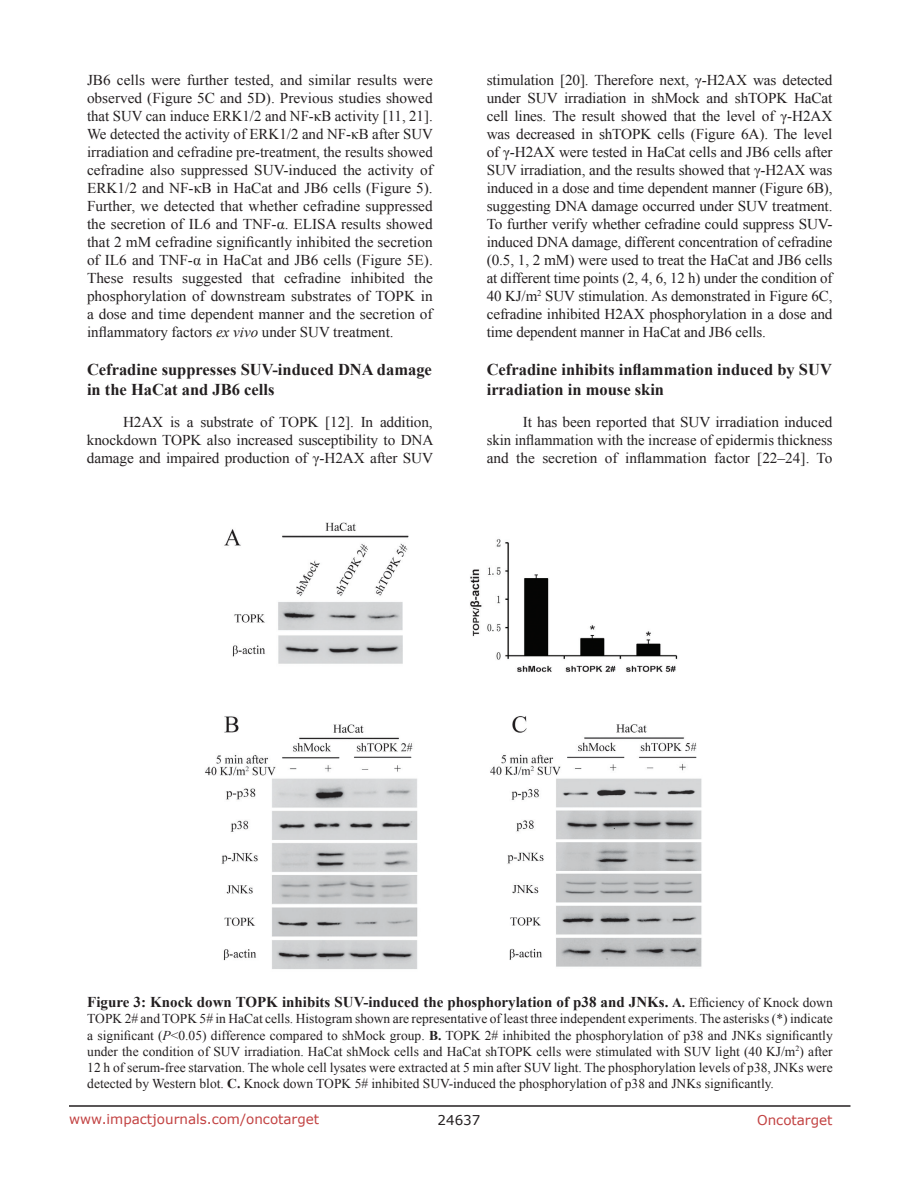
<style>
.page{position:relative;width:918px;height:1188px;background:#fff}
.page>*{position:absolute;margin:0;border:0;box-sizing:border-box;transform-origin:0 0}
.t1{font:700 16.5px/19.8px "Times New Roman";color:#231f20}
.t2{font:15px/18px "Times New Roman";letter-spacing:-.01em;color:#231f20;text-align:justify}
.t3{font:700 15px "Times New Roman";color:#231f20}
.t4{font:13.5px/16.2px "Times New Roman";color:#231f20;text-align:justify}
.t5{font:13.5px "Verdana";color:#c24141}
.t6{font:13.5px "Verdana";color:#231f20}
.s1{font-style:italic}
.s2{font-size:13.5px}
.s3{font-weight:400;font-size:13.5px}
.s4{font-weight:700}
</style>
<div class="page">
<hr style="left:69px;top:1105px;width:781px;height:2px;background:#231f20">
<img style="left:205px;top:522px;width:497px;height:447px">
<p class="t2" style="left:87px;top:71px;width:348px">JB6 cells were further tested, and similar results were observed (Figure 5C and 5D). Previous studies showed that SUV can induce ERK1/2 and NF-κB activity [11, 21].<br>We detected the activity of ERK1/2 and NF-κB after SUV irradiation and cefradine pre-treatment, the results showed cefradine also suppressed SUV-induced the activity of ERK1/2 and NF-κB in HaCat and JB6 cells (Figure 5).<br>Further, we detected that whether cefradine suppressed the secretion of IL6 and TNF-α. ELISA results showed that 2 mM cefradine significantly inhibited the secretion of IL6 and TNF-α in HaCat and JB6 cells (Figure 5E).<br>These results suggested that cefradine inhibited the phosphorylation of downstream substrates of TOPK in a dose and time dependent manner and the secretion of inflammatory factors <span class="s1">ex vivo</span> under SUV treatment.</p>
<p class="t1" style="left:87px;top:359px;width:346px">Cefradine suppresses SUV-induced DNA damage in the HaCat and JB6 cells</p>
<p class="t2" style="left:87px;top:412px;width:348px;text-indent:36px">H2AX is a substrate of TOPK [12]. In addition, knockdown TOPK also increased susceptibility to DNA damage and impaired production of γ-H2AX after SUV</p>
<p class="t2" style="left:487px;top:71px;width:347px">stimulation [20]. Therefore next, γ-H2AX was detected under SUV irradiation in shMock and shTOPK HaCat cell lines. The result showed that the level of γ-H2AX was decreased in shTOPK cells (Figure 6A). The level of γ-H2AX were tested in HaCat cells and JB6 cells after SUV irradiation, and the results showed that γ-H2AX was induced in a dose and time dependent manner (Figure 6B), suggesting DNA damage occurred under SUV treatment.<br>To further verify whether cefradine could suppress SUV&shy;induced DNA damage, different concentration of cefradine (0.5, 1, 2 mM) were used to treat the HaCat and JB6 cells at different time points (2, 4, 6, 12 h) under the condition of 40 KJ/m<sup>2</sup> SUV stimulation. As demonstrated in Figure 6C, cefradine inhibited H2AX phosphorylation in a dose and time dependent manner in HaCat and JB6 cells.</p>
<p class="t1" style="left:487px;top:359px;width:347px">Cefradine inhibits inflammation induced by SUV irradiation in mouse skin</p>
<p class="t2" style="left:487px;top:412px;width:347px;text-indent:36px">It has been reported that SUV irradiation induced skin inflammation with the increase of epidermis thickness and the secretion of inflammation factor [22–24]. To</p>
<p class="t3" style="left:87px;top:992px;width:747px">Figure 3: Knock down TOPK inhibits SUV-induced the phosphorylation of p38 and JNKs. <span class="s2">A.</span> <span class="s3">Efficiency of Knock down</span></p>
<p class="t4" style="left:87px;top:1010px;width:747px">TOPK 2# and TOPK 5# in HaCat cells. Histogram shown are representative of least three independent experiments. The asterisks (*) indicate a significant (<span class="s1">P</span>&lt;0.05) difference compared to shMock group. <span class="s4">B.</span> TOPK 2# inhibited the phosphorylation of p38 and JNKs significantly under the condition of SUV irradiation. HaCat shMock cells and HaCat shTOPK cells were stimulated with SUV light (40 KJ/m<sup>2</sup>) after 12 h of serum-free starvation. The whole cell lysates were extracted at 5 min after SUV light. The phosphorylation levels of p38, JNKs were detected by Western blot. <span class="s4">C.</span> Knock down TOPK 5# inhibited SUV-induced the phosphorylation of p38 and JNKs significantly.</p>
<p class="t5" style="left:69px;top:1110px;width:252px">www.impactjournals.com/oncotarget</p>
<p class="t6" style="left:438px;top:1111px;width:44px">24637</p>
<p class="t5" style="left:757px;top:1111px;width:77px">Oncotarget</p>
</div>
